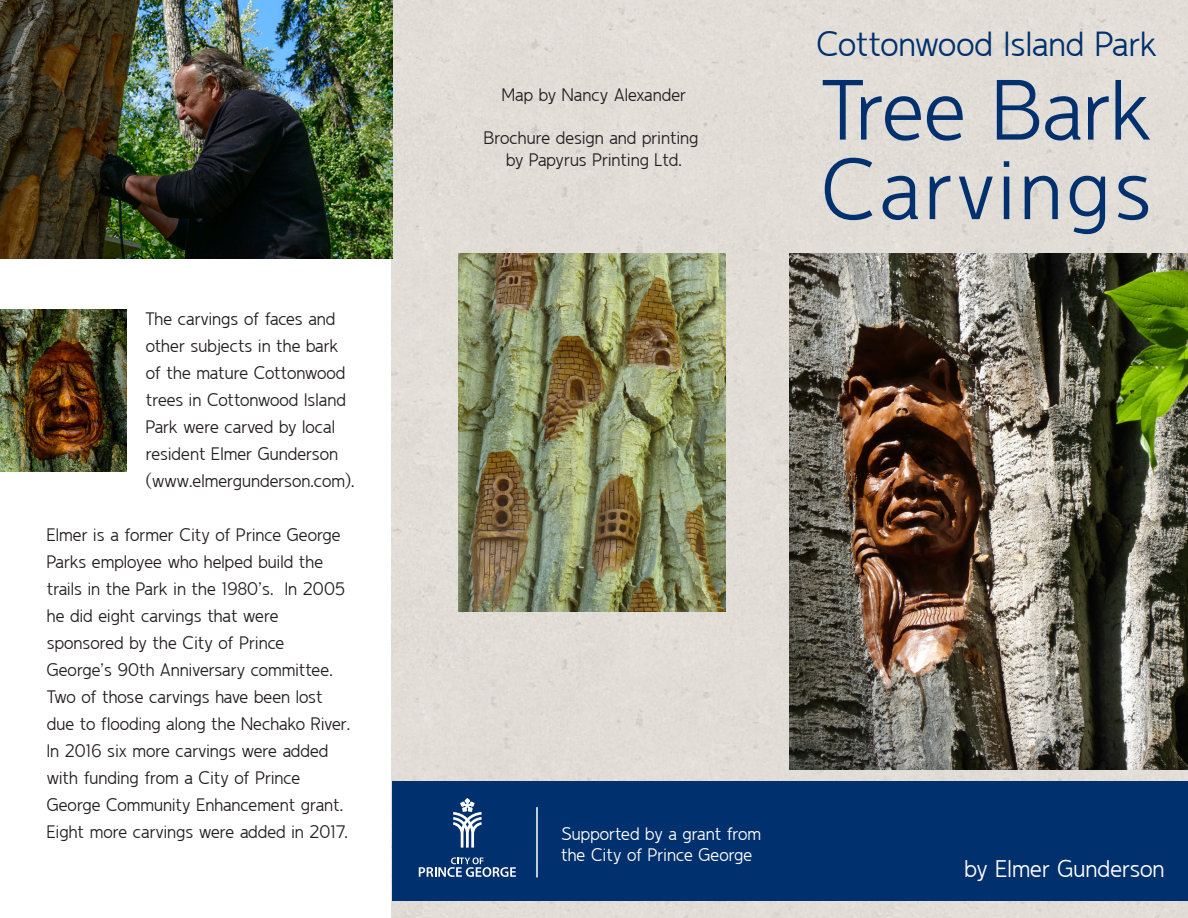
<style>
.page{position:relative;width:1188px;height:918px;background:#fff}
.page>*{position:absolute;margin:0;border:0;box-sizing:border-box;transform-origin:0 0}
.t1{font:300 85.05px/79.5px "Duty";letter-spacing:.03em;color:#00306d}
.t2{font:300 34.8px "Duty";color:#00306d}
.t3{font:300 24px "Duty";color:#fff}
.t4{font:300 18px/27px "Duty";color:#231f20}
.t5{font:300 18px/21.6px "Duty";color:#fff}
</style>
<div class="page">
<div style="left:392px;top:0;width:796px;height:918px;background:#e1ddd7"></div>
<img style="left:789px;top:254px;width:399px;height:515px">
<div style="left:392px;top:782px;width:796px;height:120px;background:#00306d"></div>
<img style="left:0;top:309px;width:127px;height:162px">
<img style="left:458px;top:253px;width:267px;height:358px">
<img style="left:0;top:0;width:393px;height:259px">
<svg style="left:453px;top:798px;width:29px;height:50px"></svg>
<svg style="left:419px;top:857px;width:97px;height:20px"></svg>
<hr style="left:536px;top:807px;width:2px;height:71px;background:#fff">
<p class="t4" style="left:146px;top:306px;width:211px">The carvings of faces and other subjects in the bark of the mature Cottonwood trees in Cottonwood Island<br>Park were carved by local resident Elmer Gunderson (www.elmergunderson.com).</p>
<p class="t4" style="left:47px;top:522px;width:305px">Elmer is a former City of Prince George Parks employee who helped build the trails in the Park in the 1980’s. In 2005 he did eight carvings that were sponsored by the City of Prince George’s 90th Anniversary committee.<br>Two of those carvings have been lost due to flooding along the Nechako River.<br>In 2016 six more carvings were added with funding from a City of Prince George Community Enhancement grant.<br>Eight more carvings were added in 2017.</p>
<p class="t4" style="left:502px;top:82px;width:186px">Map by Nancy Alexander</p>
<p class="t4" style="left:484px;top:128px;width:216px;line-height:21.6px;text-align:center">Brochure design and printing by Papyrus Printing Ltd.</p>
<h2 class="t2" style="left:816px;top:25px;width:342px">Cottonwood Island Park</h2>
<h1 class="t1" style="left:821px;top:71px;width:333px">Tree Bark<br>Carvings</h1>
<p class="t5" style="left:561px;top:823px;width:202px">Supported by a grant from the City of Prince George</p>
<h3 class="t3" style="left:965px;top:856px;width:202px">by Elmer Gunderson</h3>
</div>
